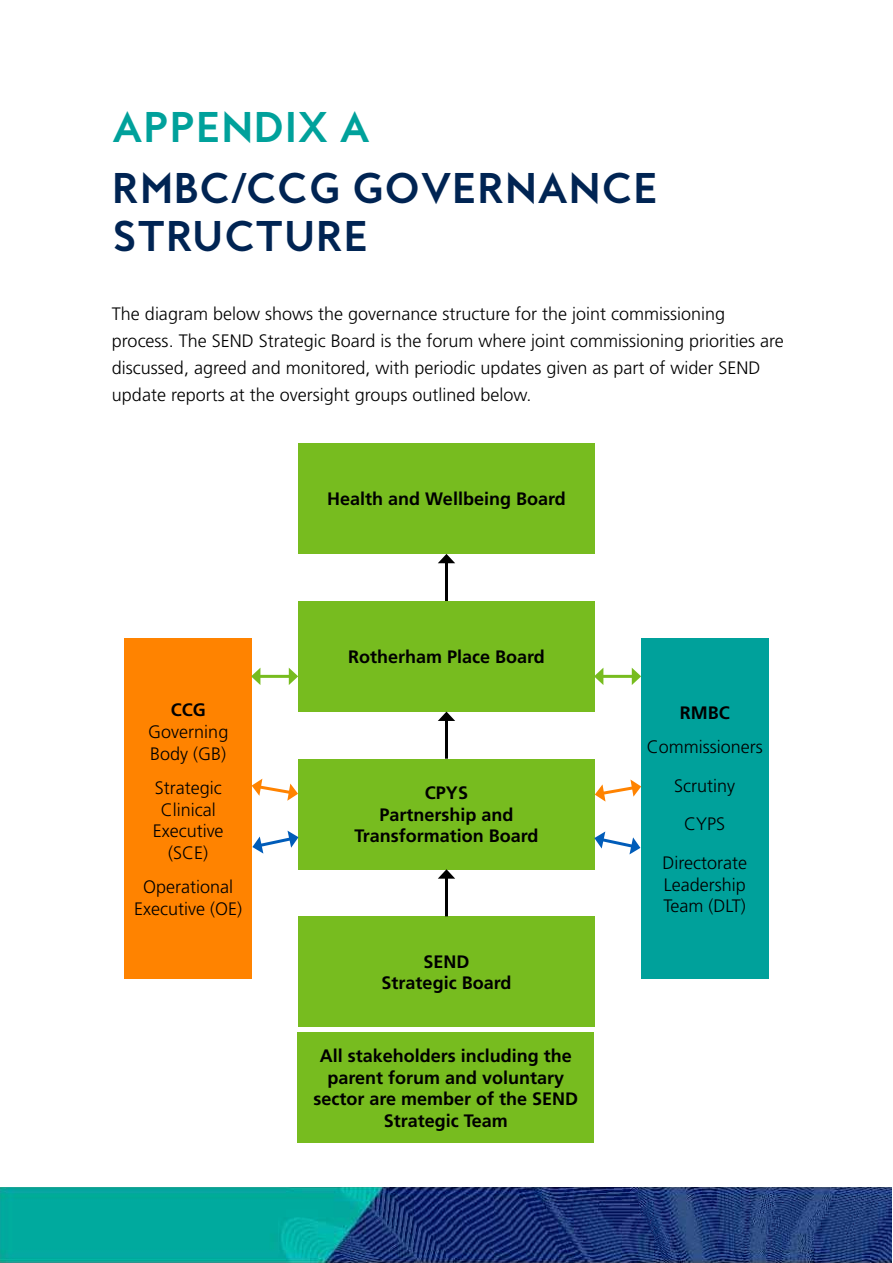
<style>
.page{position:relative;width:893px;height:1263px;background:#fff}
.page>*{position:absolute;margin:0;border:0;box-sizing:border-box;transform-origin:0 0}
.t1{font:700 39px/48px "MB Empire";color:#002453}
.t2{font:700 39px "MB Empire";color:#00a19b}
.t3{font:300 18px/21.6px "Frutiger LT Std";color:#000}
.t4{font:700 18px/21.6px "Frutiger LT Std";color:#000}
</style>
<div class="page">
<img style="left:0;top:1187px;width:891px;height:76px">
<div style="left:298px;top:443px;width:297px;height:111px;background:#77bc1f"></div>
<div style="left:298px;top:601px;width:297px;height:110px;background:#77bc1f"></div>
<div style="left:298px;top:759px;width:297px;height:110px;background:#77bc1f"></div>
<div style="left:298px;top:916px;width:297px;height:111px;background:#77bc1f"></div>
<div style="left:297px;top:1032px;width:297px;height:111px;background:#77bc1f"></div>
<hr style="left:445px;top:561px;width:3px;height:40px;background:#000">
<svg style="left:438px;top:554px;width:17px;height:9px"></svg>
<hr style="left:445px;top:718px;width:3px;height:41px;background:#000">
<svg style="left:438px;top:711px;width:17px;height:10px"></svg>
<hr style="left:445px;top:876px;width:3px;height:40px;background:#000">
<svg style="left:438px;top:869px;width:17px;height:10px"></svg>
<div style="left:124px;top:638px;width:128px;height:341px;background:#ff8300"></div>
<div style="left:641px;top:638px;width:128px;height:341px;background:#00a19b"></div>
<hr style="left:601px;top:675px;width:33px;height:3px;background:#77bc1f">
<svg style="left:632px;top:668px;width:9px;height:17px"></svg>
<svg style="left:595px;top:668px;width:8px;height:17px"></svg>
<svg style="left:595px;top:779px;width:46px;height:23px"></svg>
<svg style="left:594px;top:831px;width:46px;height:23px"></svg>
<hr style="left:258px;top:675px;width:33px;height:3px;background:#77bc1f">
<svg style="left:289px;top:668px;width:9px;height:17px"></svg>
<svg style="left:251px;top:668px;width:9px;height:17px"></svg>
<svg style="left:252px;top:779px;width:46px;height:22px"></svg>
<svg style="left:252px;top:831px;width:46px;height:22px"></svg>
<h1 class="t2" style="left:112px;top:102px;width:134px">APPENDI</h1>
<h1 class="t2" style="left:297px;top:102px;width:72px">X A</h1>
<h1 class="t1" style="left:112px;top:164px;width:548px">RMBC/CCG GOVERNANC E<br>STRUCTURE</h1>
<p class="t3" style="left:112px;top:301px;width:673px;line-height:27px">The diagram below shows the governance structure for the joint commissioning process. The SEND Strategic Board is the forum where joint commissioning priorities are discussed, agreed and monitored, with periodic updates given as part of wider SEND update reports at the oversight groups outlined below.</p>
<p class="t4" style="left:327px;top:488px;width:240px">Health and Wellbeing Board</p>
<p class="t4" style="left:171px;top:699px;width:34px">CCG</p>
<p class="t3" style="left:148px;top:721px;width:82px">Governing<br>Body (GB)</p>
<p class="t3" style="left:153px;top:777px;width:72px;text-align:center">Strategic<br>Clinical<br>Executive (SCE)</p>
<p class="t3" style="left:134px;top:876px;width:109px;text-align:center">Operational<br>Executive (OE)</p>
<p class="t4" style="left:348px;top:646px;width:198px">Rotherham Place Board</p>
<p class="t4" style="left:425px;top:782px;width:33px">CPYS</p>
<p class="t4" style="left:379px;top:804px;width:136px">Partnership and</p>
<p class="t4" style="left:354px;top:825px;width:186px">Transformation Board</p>
<p class="t4" style="left:423px;top:951px;width:12px">SEN</p>
<p class="t4" style="left:382px;top:951px;width:131px;text-indent:75px">D<br>Strategic Board</p>
<p class="t4" style="left:320px;top:1045px;width:254px">All stakeholders including the</p>
<p class="t4" style="left:327px;top:1066px;width:238px">parent forum and voluntary</p>
<p class="t4" style="left:313px;top:1088px;width:230px">sector are member of the SEN</p>
<p class="t4" style="left:565px;top:1088px;width:14px">D</p>
<p class="t4" style="left:384px;top:1110px;width:126px">Strategic Team</p>
<p class="t4" style="left:680px;top:702px;width:51px">RM BC</p>
<p class="t3" style="left:647px;top:728px;width:118px;line-height:38.5px;text-align:center">Commissioners<br>Scrutiny<br>CYPS<br>Directorate</p>
<p class="t3" style="left:664px;top:874px;width:84px">Leadership<br>Team (DLT)</p>
</div>
